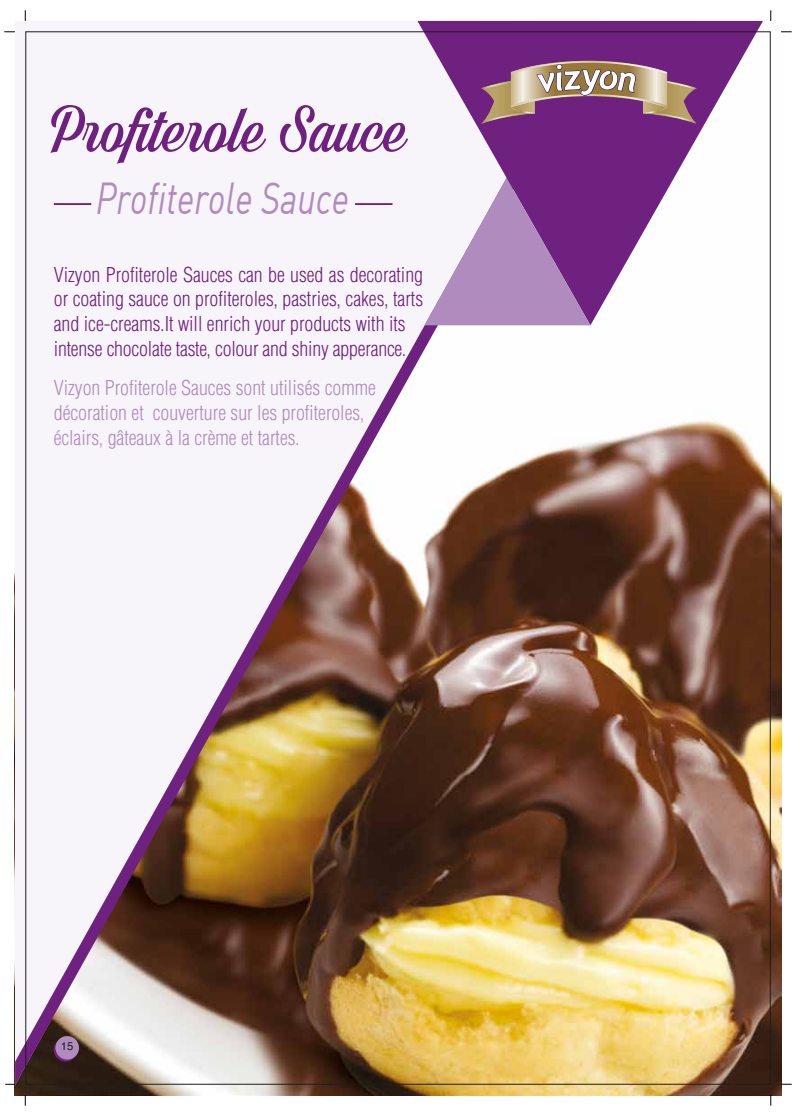
<style>
.page{position:relative;width:796px;height:1116px;background:#fff}
.page>*{position:absolute;margin:0;border:0;box-sizing:border-box;transform-origin:0 0}
.t1{font:72.5px "Shaded Larch PERSONALUSEONLY";color:#6e217e;scale:.79 1}
.t2{font:italic 43.75px "DIN";color:#b08bbd;scale:.79 1}
.t3{font:20px/24.8px "Helvetica Condensed Light Tr";color:#6e217e}
.t4{font:20px/24.8px "Helvetica Condensed Light Tr";color:#b08bbd}
.t5{font:11.25px "Helvetica";color:#1d1d1b}
</style>
<div class="page">
<img style="left:15px;top:21px;width:765px;height:1074px">
<img style="left:15px;top:25px;width:582px;height:1060px">
<svg style="left:417px;top:21px;width:345px;height:304px"></svg>
<svg style="left:424px;top:178px;width:166px;height:147px"></svg>
<svg style="left:481px;top:61px;width:215px;height:63px"></svg>
<svg style="left:54px;top:1038px;width:23px;height:23px"></svg>
<div style="left:55px;top:1036px;width:24px;height:23px;background:#b08bbd;border-radius:50%"></div>
<hr style="left:54px;top:203px;width:37px;height:2px;background:#6e217e">
<hr style="left:355px;top:203px;width:37px;height:2px;background:#6e217e">
<h1 class="t1" style="left:49px;top:88px;width:453px">Profiterole Sauce</h1>
<h2 class="t2" style="left:96px;top:171px;width:322px">Profiterole Sauce</h2>
<p class="t3" style="left:54px;top:262px;width:370px">Vizyon Profiterole Sauces can be used as decorating or coating sauce on profiteroles, pastries, cakes, tarts and ice-creams.It will enrich your products with its intense chocolate taste, colour and shiny apperance.</p>
<p class="t4" style="left:54px;top:375px;width:323px">Vizyon Profiterole Sauces sont utilisés comme décoration et couverture sur les profiteroles, éclairs, gâteaux à la crème et tartes.</p>
<p class="t5" style="left:61px;top:1037px;width:14px">15</p>
</div>
